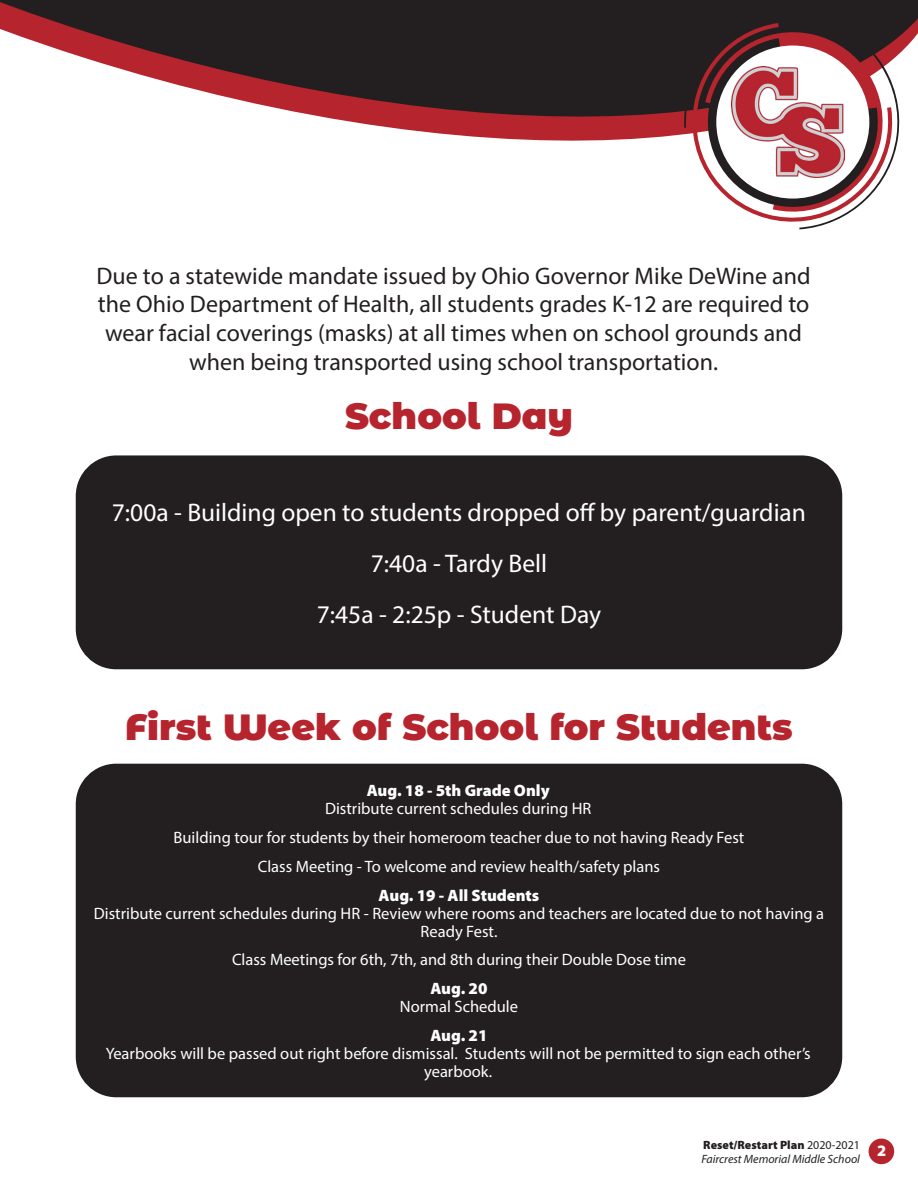
<style>
.page{position:relative;width:918px;height:1188px;background:#fff}
.page>*{position:absolute;margin:0;border:0;box-sizing:border-box;transform-origin:0 0}
.t1{font:900 36.45px "Montserrat Alternates";color:#b6242e}
.Copy_box{font:25.5px "Myriad Pro";color:#fff}
.t2{font:24px/28.8px "Myriad Pro";color:#231f20;text-align:center}
.Copy_box-2{font:16.5px/18px "Myriad Pro";color:#fff;text-align:center}
.t3{font:italic 12px/14.4px "Myriad Pro";color:#231f20}
.s1{font-weight:900}
.s2{font-weight:900;font-style:normal}
.s3{font-style:normal}
</style>
<div class="page">
<div style="left:869px;top:1139px;width:25px;height:25px;background:#b6242e;border-radius:50%"></div>
<svg style="left:0;top:0;width:918px;height:141px;fill:#231f20"></svg>
<svg style="left:684px;top:13px;width:219px;height:216px"></svg>
<div style="left:716px;top:46px;width:153px;height:153px;background:#fff;border-radius:50%"></div>
<img style="left:731px;top:66px;width:114px;height:112px">
<div style="left:76px;top:764px;width:766px;height:333px;background:#231f20;border-radius:40px"></div>
<div style="left:76px;top:455px;width:766px;height:214px;background:#231f20;border-radius:40px"></div>
<p class="t2" style="left:97px;top:261px;width:716px">Due to a statewide mandate issued by Ohio Governor Mike DeWine and the Ohio Department of Health, all students grades K-12 are required to wear facial coverings (masks) at all times when on school grounds and when being transported using school transportation.</p>
<p class="t1" style="left:345px;top:389px;width:229px">School Day</p>
<p class="Copy_box" style="left:112px;top:496px;width:696px">7:00a - Building open to students dropped off by parent/guardian</p>
<p class="Copy_box" style="left:371px;top:548px;width:178px">7:40a - Tardy Bell</p>
<p class="Copy_box" style="left:317px;top:599px;width:286px">7:45a - 2:25p - Student Day</p>
<p class="t1" style="left:125px;top:700px;width:669px">First Week of School for Students</p>
<p class="Copy_box-2" style="left:325px;top:781px;width:268px"><span class="s1">Aug. 18 - 5th Grade Only<br></span>Distribute current schedules during HR</p>
<p class="Copy_box-2" style="left:174px;top:828px;width:572px">Building tour for students by their homeroom teacher due to not having Ready Fest</p>
<p class="Copy_box-2" style="left:258px;top:857px;width:404px">Class Meeting - To welcome and review health/safety plans</p>
<p class="Copy_box-2" style="left:94px;top:886px;width:732px"><span class="s1">Aug. 19 - All Students<br></span>Distribute current schedules during HR - Review where rooms and teachers are located due to not having a<br>Ready Fest.</p>
<p class="Copy_box-2" style="left:232px;top:951px;width:455px">Class Meetings for 6th, 7th, and 8th during their Double Dose time</p>
<p class="Copy_box-2" style="left:400px;top:979px;width:120px"><span class="s1">Aug. 20<br></span>Normal Schedule</p>
<p class="Copy_box-2" style="left:106px;top:1026px;width:707px"><span class="s1">Aug. 21<br></span>Yearbooks will be passed out right before dismissal. Students will not be permitted to sign each other’s yearbook.</p>
<p class="t3" style="left:701px;top:1137px;width:186px"><span class="s2">Reset/Restart Plan</span> <span class="s3">2020-2021<br></span>Faircrest Memorial Middle School <sup>2</sup></p>
</div>
